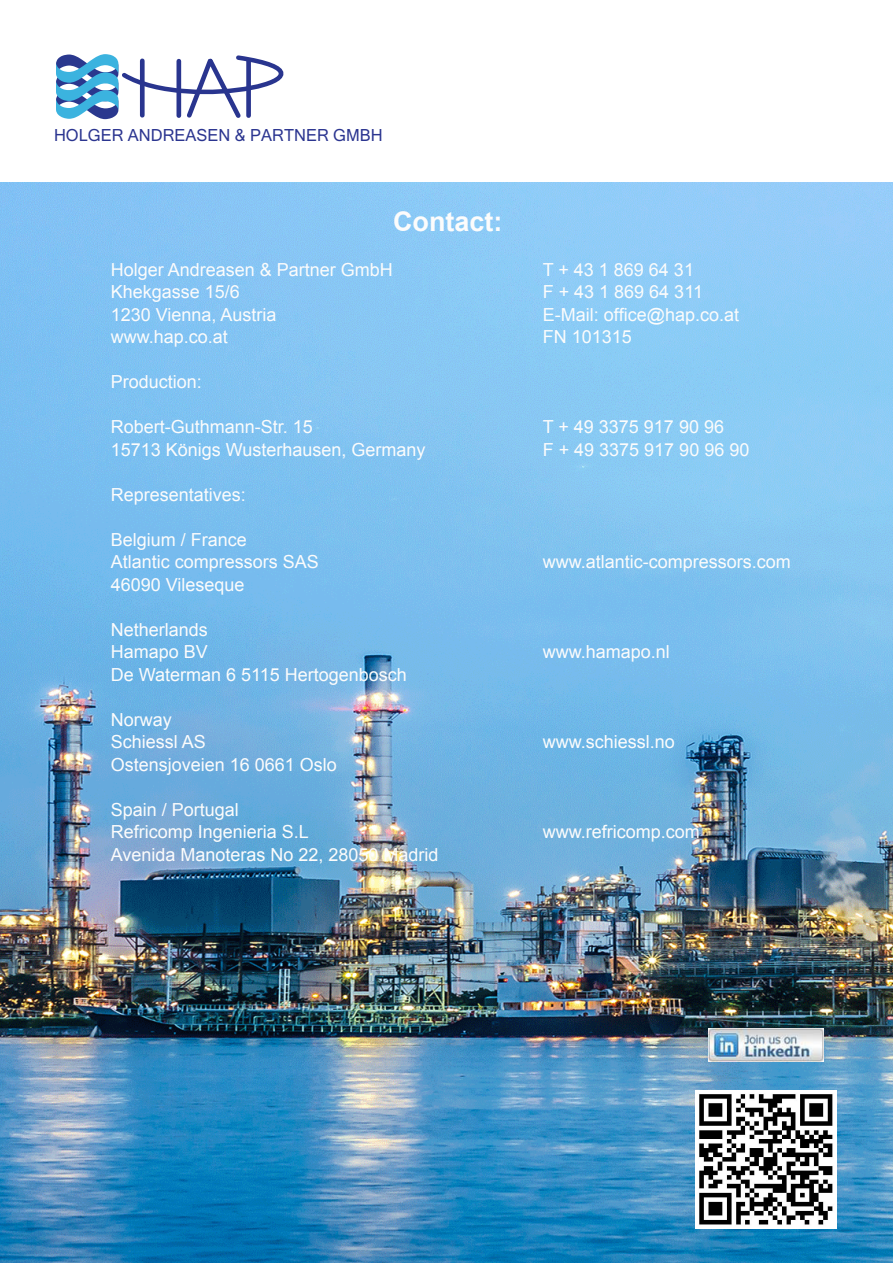
<style>
.page{position:relative;width:893px;height:1263px;background:#fff}
.page>*{position:absolute;margin:0;border:0;box-sizing:border-box;transform-origin:0 0}
.t1{font:700 27px "Arial";color:#fcfcfc}
.t2{font:18px "Arial";color:#fcfcfc}
.t3{font:16.8px "Microsoft Sans Serif";color:#2b3590}
</style>
<div class="page">
<img style="left:0;top:183px;width:893px;height:1080px">
<img style="left:709px;top:1028px;width:115px;height:33px">
<img style="left:695px;top:1090px;width:142px;height:139px">
<svg style="left:56px;top:54px;width:227px;height:65px"></svg>
<p class="t3" style="left:54px;top:125px;width:330px">HOLGER ANDREASEN &amp; PARTNER GMBH</p>
<p class="t1" style="left:393px;top:203px;width:111px">Contact:</p>
<p class="t2" style="left:111px;top:258px;width:284px">Holger Andreasen &amp; Partner GmbH</p>
<p class="t2" style="left:543px;top:258px;width:153px">T + 43 1 869 64 31</p>
<p class="t2" style="left:111px;top:280px;width:131px">Khekgasse 15/6</p>
<p class="t2" style="left:543px;top:280px;width:162px">F + 43 1 869 64 311</p>
<p class="t2" style="left:111px;top:303px;width:167px">1230 Vienna, Austria</p>
<p class="t2" style="left:543px;top:303px;width:198px">E-Mail: office@hap.co.at</p>
<p class="t2" style="left:111px;top:325px;width:119px">www.hap.co.at</p>
<p class="t2" style="left:543px;top:325px;width:91px">FN 101315</p>
<p class="t2" style="left:111px;top:370px;width:93px">Production:</p>
<p class="t2" style="left:111px;top:415px;width:204px">Robert-Guthmann-Str. 15</p>
<p class="t2" style="left:543px;top:415px;width:183px">T + 49 3375 917 90 96</p>
<p class="t2" style="left:111px;top:438px;width:316px">15713 Königs Wusterhausen, Germany</p>
<p class="t2" style="left:543px;top:438px;width:208px">F + 49 3375 917 90 96 90</p>
<p class="t2" style="left:111px;top:483px;width:137px">Representatives:</p>
<p class="t2" style="left:111px;top:528px;width:138px">Belgium / France</p>
<p class="t2" style="left:111px;top:550px;width:210px">Atlantic compressors SAS</p>
<p class="t2" style="left:543px;top:550px;width:250px">www.atlantic-compressors.com</p>
<p class="t2" style="left:111px;top:573px;width:135px">46090 Vileseque</p>
<p class="t2" style="left:111px;top:618px;width:99px">Netherlands</p>
<p class="t2" style="left:111px;top:640px;width:99px">Hamapo BV</p>
<p class="t2" style="left:543px;top:640px;width:129px">www.hamapo.nl</p>
<p class="t2" style="left:111px;top:663px;width:298px">De Waterman 6 5115 Hertogenbosch</p>
<p class="t2" style="left:111px;top:708px;width:63px">Norway</p>
<p class="t2" style="left:111px;top:730px;width:97px">Schiessl AS</p>
<p class="t2" style="left:543px;top:730px;width:134px">www.schiessl.no</p>
<p class="t2" style="left:111px;top:753px;width:228px">Ostensjoveien 16 0661 Oslo</p>
<p class="t2" style="left:111px;top:798px;width:130px">Spain / Portugal</p>
<p class="t2" style="left:111px;top:820px;width:200px">Refricomp Ingenieria S.L</p>
<p class="t2" style="left:543px;top:820px;width:159px">www.refricomp.com</p>
<p class="t2" style="left:111px;top:843px;width:329px">Avenida Manoteras No 22, 28050 Madrid</p>
</div>
